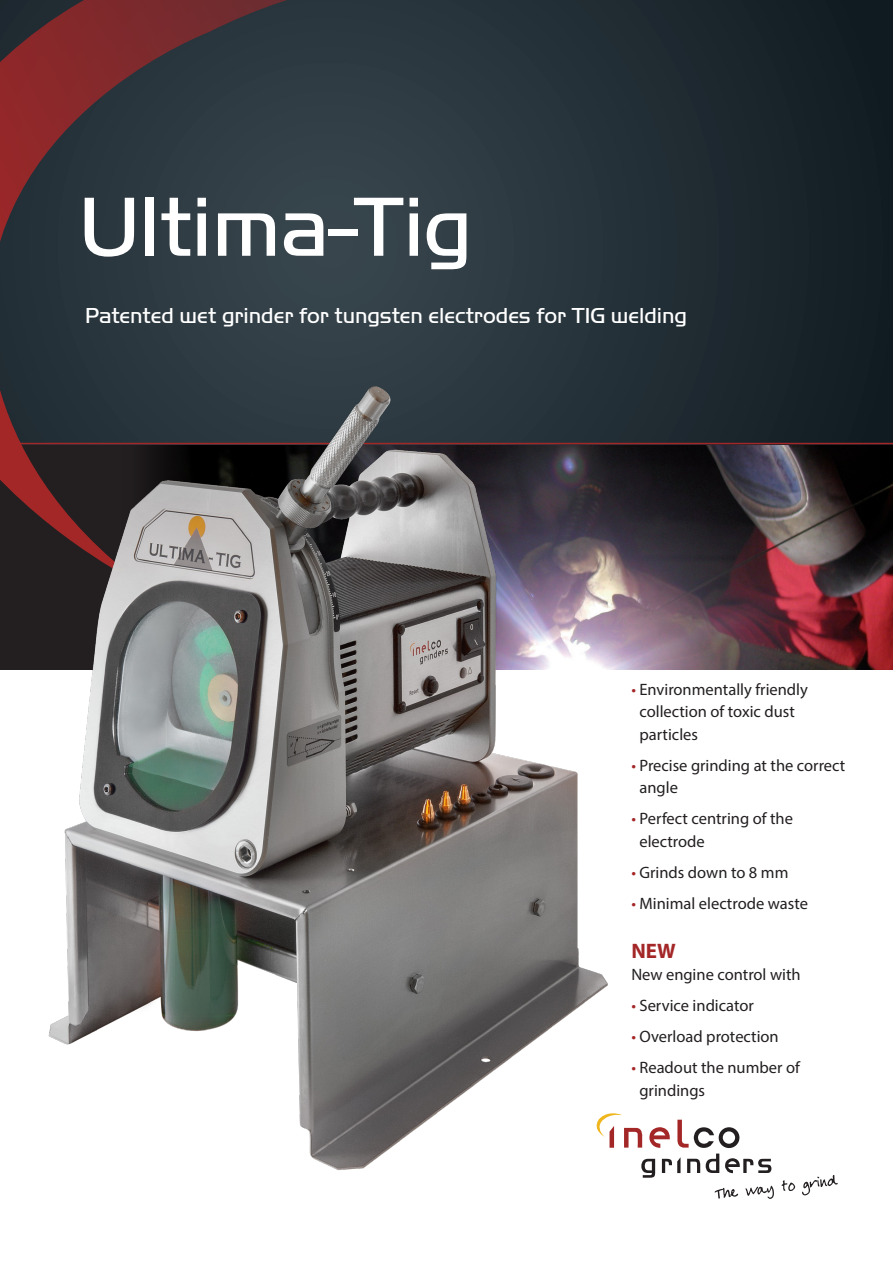
<style>
.page{position:relative;width:893px;height:1263px;background:#fff}
.page>*{position:absolute;margin:0;border:0;box-sizing:border-box;transform-origin:0 0}
.t1{font:300 87px "Handel Got D";color:#fff}
.t2{font:300 22.5px "Handel Got D";color:#fff}
.Brød_kopi{font:700 21px "Myriad Pro";color:#a42728}
.Brød_kopi-2{font:16.5px/22.5px "Myriad Pro";color:#231f20}
.s1{color:#a42728}
</style>
<div class="page">
<img style="left:685px;top:444px;width:208px;height:226px">
<div style="left:0;top:0;width:893px;height:444px;background:#19242b"></div>
<svg style="left:685px;top:1127px;width:86px;height:47px"></svg>
<svg style="left:714px;top:1188px;width:24px;height:11px"></svg>
<svg style="left:745px;top:1185px;width:29px;height:14px"></svg>
<svg style="left:781px;top:1180px;width:14px;height:11px"></svg>
<svg style="left:802px;top:1175px;width:36px;height:20px"></svg>
<hr style="left:0;top:443px;width:893px;height:1px;background:#a42728">
<svg style="left:0;top:0;width:631px;height:587px;fill:#2d3840"></svg>
<img style="left:7px;top:355px;width:678px;height:823px">
<p class="t1" style="left:79px;top:178px;width:395px">Ultima-Tig</p>
<p class="t2" style="left:85px;top:303px;width:604px">Patented wet grinder for tungsten electrodes for TIG welding</p>
<p class="Brød_kopi-2" style="left:639px;top:678px;width:170px;text-indent:-8px"><span class="s1">•</span> Environmentally friendly collection of toxic dust particles</p>
<p class="Brød_kopi-2" style="left:639px;top:754px;width:207px;text-indent:-8px"><span class="s1">•</span> Precise grinding at the correct angle</p>
<p class="Brød_kopi-2" style="left:639px;top:807px;width:155px;text-indent:-8px"><span class="s1">•</span> Perfect centring of the electrode</p>
<p class="Brød_kopi-2" style="left:631px;top:861px;width:159px"><span class="s1">•</span> Grinds down to 8 mm</p>
<p class="Brød_kopi-2" style="left:631px;top:892px;width:178px"><span class="s1">•</span> Minimal electrode waste</p>
<p class="Brød_kopi" style="left:631px;top:937px;width:46px">NEW</p>
<p class="Brød_kopi-2" style="left:631px;top:963px;width:171px">New engine control with</p>
<p class="Brød_kopi-2" style="left:631px;top:994px;width:124px"><span class="s1">•</span> Service indicator</p>
<p class="Brød_kopi-2" style="left:631px;top:1025px;width:149px"><span class="s1">•</span> Overload protection</p>
<p class="Brød_kopi-2" style="left:639px;top:1056px;width:162px;text-indent:-8px"><span class="s1">•</span> Readout the number of grindings</p>
</div>
